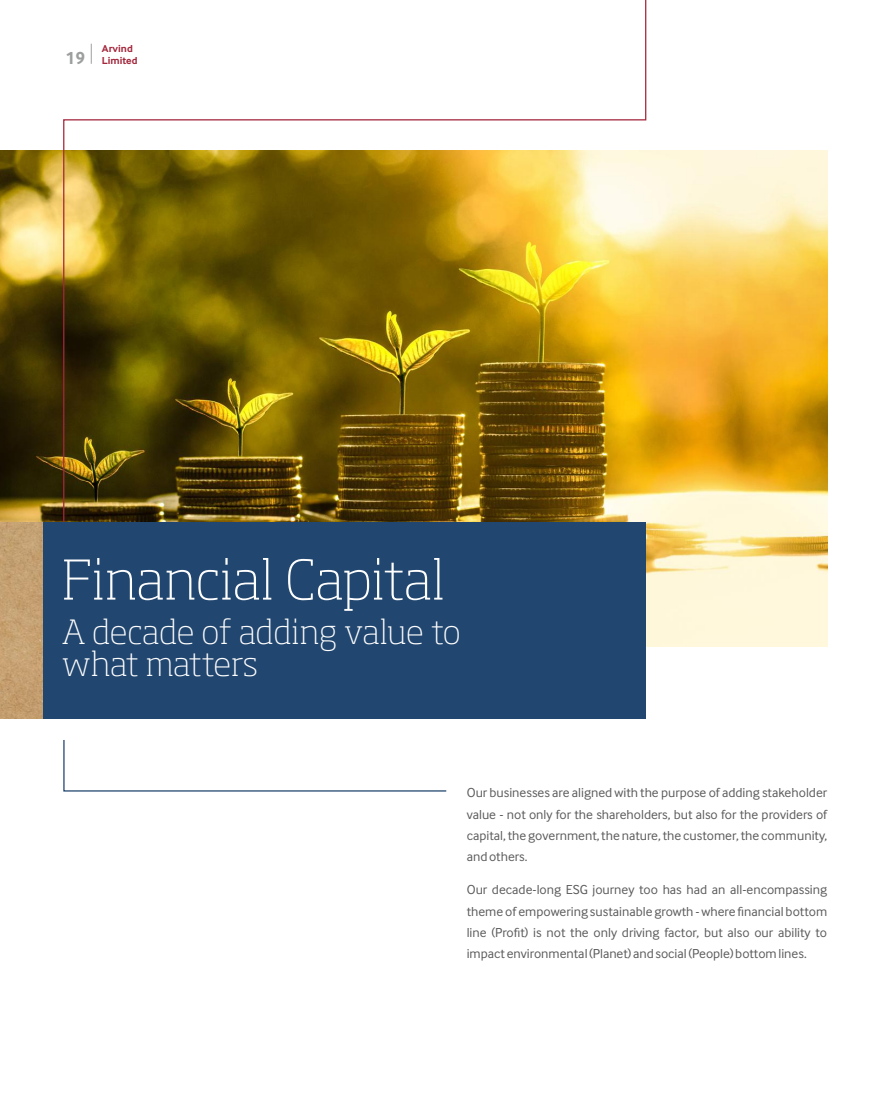
<style>
.page{position:relative;width:891px;height:1107px;background:#fff}
.page>*{position:absolute;margin:0;border:0;box-sizing:border-box;transform-origin:0 0}
.t1{font:200 54px "Soho Std";letter-spacing:-.01em;color:#fefefe}
.t2{font:200 33px/32.2px "Soho Std";letter-spacing:-.015em;color:#fefefe}
.t3{font:13.5px/21.3px "Inter Face";color:#5b5b5b;text-align:justify}
.t4{font:700 10.5px/11.6px "Inter Face";color:#a4273c}
.s1{font-size:18.15px;color:#9d9e9e}
</style>
<div class="page">
<svg style="left:63px;top:740px;width:384px;height:52px"></svg>
<img style="left:0;top:150px;width:827px;height:496px">
<img style="left:63px;top:0;width:584px;height:622px">
<div style="left:43px;top:522px;width:603px;height:197px;background:#21466f"></div>
<svg style="left:91px;top:44px;width:1px;height:20px"></svg>
<img style="left:0;top:522px;width:43px;height:197px">
<p class="t4" style="left:66px;top:45px;width:74px;text-indent:36px">Arvind<br><span class="s1">19</span> Limited</p>
<h1 class="t1" style="left:62px;top:558px;width:385px">Financial Capital</h1>
<h2 class="t2" style="left:62px;top:619px;width:401px">A decade of adding value to what matters</h2>
<p class="t3" style="left:467px;top:784px;width:362px">Our businesses are aligned with the purpose of adding stakeholder value - not only for the shareholders, but also for the providers of capital, the government, the nature, the customer, the community, and others.</p>
<p class="t3" style="left:467px;top:881px;width:362px">Our decade-long ESG journey too has had an all-encompassing theme of empowering sustainable growth - where financial bottom line (Profit) is not the only driving factor, but also our ability to impact environmental (Planet) and social (People) bottom lines.</p>
</div>
